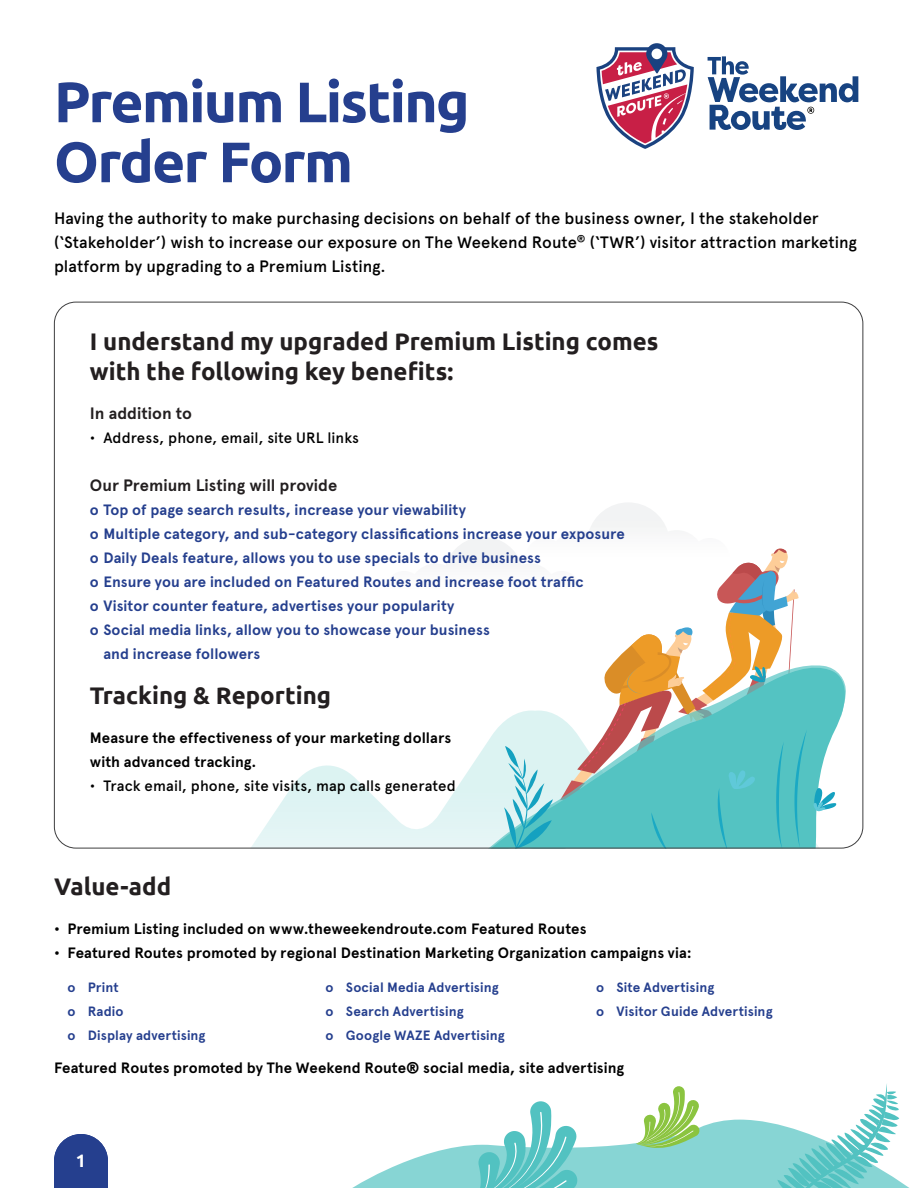
<style>
.page{position:relative;width:918px;height:1188px;background:#fff}
.page>*{position:absolute;margin:0;border:0;box-sizing:border-box;transform-origin:0 0}
.t1{font:700 57px/60px "Ubuntu";letter-spacing:-.035em;color:#253f8e}
.t2{font:700 24px "Ubuntu";color:#231f20}
.t3{font:700 18px "Ubuntu";color:#fff}
.t4{font:500 16.5px/24px "Apercu";color:#000}
.t5{font:700 16.5px "Apercu";color:#231f20}
.t6{font:700 15px "Apercu";letter-spacing:.005em;color:#253f8e}
.t7{font:700 15px "Apercu";letter-spacing:.005em;color:#000}
.t8{font:500 15px "Apercu";letter-spacing:.005em;color:#000}
.t9{font:700 13.5px "Apercu";letter-spacing:.01em;color:#253f8e}
.s1{font-size:15px}
</style>
<div class="page">
<svg style="left:252px;top:765px;width:133px;height:81px"></svg>
<svg style="left:807px;top:665px;width:39px;height:181px;fill:#54c3c2"></svg>
<svg style="left:813px;top:788px;width:23px;height:24px"></svg>
<svg style="left:385px;top:503px;width:422px;height:343px"></svg>
<svg style="left:352px;top:1084px;width:557px;height:104px"></svg>
<svg style="left:596px;top:43px;width:98px;height:106px"></svg>
<svg style="left:708px;top:56px;width:150px;height:74px"></svg>
<svg style="left:54px;top:1134px;width:54px;height:54px;background:#3b5299"></svg>
<p class="t1" style="left:54px;top:71px;width:417px">Premium Listing<br>Order Form</p>
<p class="t4" style="left:54px;top:206px;width:805px">Having the authority to make purchasing decisions on behalf of the business owner, I the stakeholder (‘Stakeholder’) wish to increase our exposure on The Weekend Route<sup>®</sup> (‘TWR’) visitor attraction marketing platform by upgrading to a Premium Listing.</p>
<p class="t2" style="left:90px;top:327px;width:570px">I understand my upgraded Premium Listing comes</p>
<p class="t2" style="left:90px;top:357px;width:365px">with the following key benefits:</p>
<p class="t5" style="left:90px;top:403px;width:104px">In addition to</p>
<p class="t8" style="left:90px;top:429px;width:271px">• Address, phone, email, site URL links</p>
<p class="t5" style="left:90px;top:475px;width:249px">Our Premium Listing will provide</p>
<p class="t6" style="left:90px;top:501px;width:378px">o Top of page search results, increase your viewability</p>
<p class="t6" style="left:90px;top:525px;width:537px">o Multiple category, and sub-category classifications increase your exposure</p>
<p class="t6" style="left:90px;top:549px;width:453px">o Daily Deals feature, allows you to use specials to drive business</p>
<p class="t6" style="left:90px;top:573px;width:495px">o Ensure you are included on Featured Routes and increase foot traffic</p>
<p class="t6" style="left:90px;top:597px;width:366px">o Visitor counter feature, advertises your popularity</p>
<p class="t6" style="left:90px;top:621px;width:401px">o Social media links, allow you to showcase your business</p>
<p class="t6" style="left:103px;top:645px;width:159px">and increase followers</p>
<p class="t2" style="left:90px;top:681px;width:243px">Tracking &amp; Reporting</p>
<p class="t7" style="left:90px;top:729px;width:363px">Measure the effectiveness of your marketing dollars</p>
<p class="t7" style="left:90px;top:753px;width:168px">with advanced tracking.</p>
<p class="t8" style="left:90px;top:777px;width:368px">• Track email, phone, site visits, map calls generated</p>
<p class="t2" style="left:54px;top:872px;width:119px">Value-add</p>
<p class="t7" style="left:54px;top:920px;width:534px">• Premium Listing included on www.theweekendroute.com Featured Routes</p>
<p class="t7" style="left:54px;top:944px;width:639px">• Featured Routes promoted by regional Destination Marketing Organization campaigns via:</p>
<p class="t9" style="left:68px;top:980px;width:53px">o Print</p>
<p class="t9" style="left:68px;top:1004px;width:58px">o Radio</p>
<p class="t9" style="left:68px;top:1028px;width:140px">o Display advertising</p>
<p class="t9" style="left:326px;top:980px;width:175px">o Social Media Advertising</p>
<p class="t9" style="left:326px;top:1004px;width:140px">o Search Advertising</p>
<p class="t9" style="left:326px;top:1028px;width:181px">o Google WAZE Advertising</p>
<p class="t9" style="left:596px;top:980px;width:120px">o Site Advertising</p>
<p class="t9" style="left:596px;top:1004px;width:178px">o Visitor Guide Advertising</p>
<p class="t7" style="left:54px;top:1058px;width:572px">Featured Routes promoted by The Weekend Route® social media, site advertising</p>
<p class="t3" style="left:76px;top:1150px;width:12px">1<span class="s1">1</span></p>
</div>
